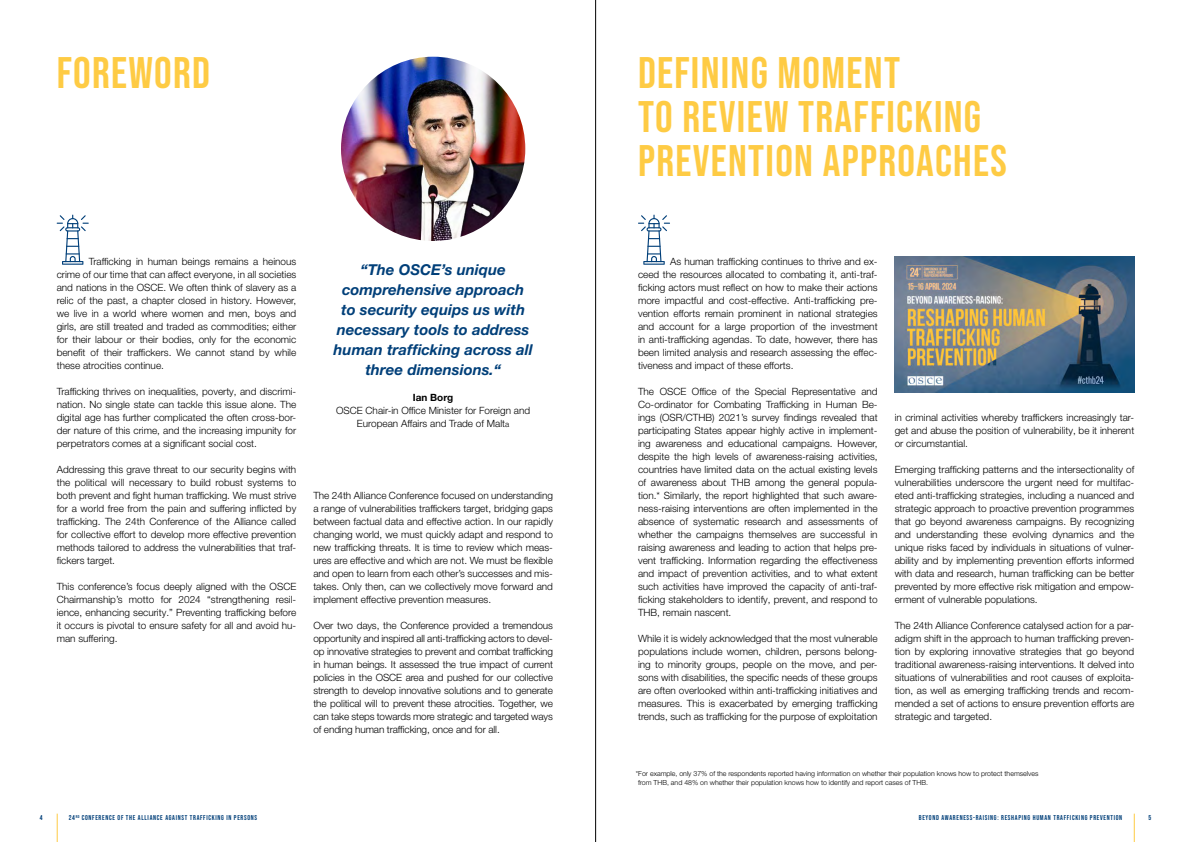
<style>
.page{position:relative;width:1191px;height:842px;background:#fff}
.page>*{position:absolute;margin:0;border:0;box-sizing:border-box;transform-origin:0 0}
.t1{font:44px/44px "Bebas Neue";letter-spacing:.03em;color:#fecb44}
.t2{font:italic 700 15px/20px "Helvetica Neue LT Pro";color:#003f79;text-align:center}
.t3{font:300 10px/13px "Helvetica Neue LT Pro";color:#000;text-align:justify}
.t4{font:700 10px "Helvetica Neue LT Pro";color:#000}
.t5{font:300 7px/9px "Helvetica Neue LT Pro";color:#000}
.t6{font:7px "Bebas Neue";letter-spacing:.1em;color:#003f79}
.s1{font-size:8px}
</style>
<div class="page">
<svg style="left:1133px;top:814px;width:1px;height:28px"></svg>
<svg style="left:57px;top:814px;width:1px;height:28px"></svg>
<svg style="left:638px;top:215px;width:32px;height:50px"></svg>
<img style="left:894px;top:257px;width:240px;height:136px">
<svg style="left:57px;top:215px;width:32px;height:50px"></svg>
<img style="left:341px;top:57px;width:184px;height:184px;border-radius:92px">
<hr style="left:595px;top:0;width:1px;height:842px;background:#000">
<h1 class="t1" style="left:57px;top:50px;width:155px">FOREWORD</h1>
<p class="t3" style="left:57px;top:254px;width:241px;text-indent:32px">Trafficking in human beings remains a heinous crime of our time that can affect everyone, in all societies and nations in the OSCE. We often think of slavery as a relic of the past, a chapter closed in history. However, we live in a world where women and men, boys and girls, are still treated and traded as commodities; either for their labour or their bodies, only for the economic benefit of their traffickers. We cannot stand by while these atrocities continue.</p>
<p class="t3" style="left:57px;top:384px;width:241px">Trafficking thrives on inequalities, poverty, and discrimi&shy;nation. No single state can tackle this issue alone. The digital age has further complicated the often cross-bor&shy;der nature of this crime, and the increasing impunity for perpetrators comes at a significant social cost.</p>
<p class="t3" style="left:57px;top:462px;width:241px">Addressing this grave threat to our security begins with the political will necessary to build robust systems to both prevent and fight human trafficking. We must strive for a world free from the pain and suffering inflicted by trafficking. The 24th Conference of the Alliance called for collective effort to develop more effective prevention methods tailored to address the vulnerabilities that traf&shy;fickers target.</p>
<p class="t3" style="left:57px;top:579px;width:241px">This conference’s focus deeply aligned with the OSCE Chairmanship’s motto for 2024 “strengthening resil&shy;ience, enhancing security.” Preventing trafficking before it occurs is pivotal to ensure safety for all and avoid hu&shy;man suffering.</p>
<h2 class="t2" style="left:334px;top:260px;width:200px">“The OSCE’s unique comprehensive approach to security equips us with necessary tools to address human trafficking across all three dimensions.“</h2>
<p class="t4" style="left:413px;top:392px;width:42px">Ian Borg</p>
<p class="t3" style="left:336px;top:404px;width:195px;text-align:center">OSCE Chair-in Office Minister for Foreign and<br>European Affairs and Trade of Malt<span class="s1">a</span></p>
<p class="t3" style="left:313px;top:488px;width:241px">The 24th Alliance Conference focused on understanding a range of vulnerabilities traffickers target, bridging gaps between factual data and effective action. In our rapidly changing world, we must quickly adapt and respond to new trafficking threats. It is time to review which meas&shy;ures are effective and which are not. We must be flexible and open to learn from each other’s successes and mis&shy;takes. Only then, can we collectively move forward and implement effective prevention measures.</p>
<p class="t3" style="left:313px;top:618px;width:241px">Over two days, the Conference provided a tremendous opportunity and inspired all anti-trafficking actors to devel&shy;op innovative strategies to prevent and combat trafficking in human beings. It assessed the true impact of current policies in the OSCE area and pushed for our collective strength to develop innovative solutions and to generate the political will to prevent these atrocities. Together, we can take steps towards more strategic and targeted ways of ending human trafficking, once and for all.</p>
<h1 class="t1" style="left:638px;top:50px;width:370px">DEFINING MOMENT<br>TO REVIEW TRAFFICKING<br>PREVENTION APPROACHES</h1>
<p class="t3" style="left:638px;top:254px;width:241px;text-indent:32px">As human trafficking continues to thrive and ex&shy;ceed the resources allocated to combating it, anti-traf&shy;ficking actors must reflect on how to make their actions more impactful and cost-effective. Anti-trafficking pre&shy;vention efforts remain prominent in national strategies and account for a large proportion of the investment in anti-trafficking agendas. To date, however, there has been limited analysis and research assessing the effec&shy;tiveness and impact of these efforts.</p>
<p class="t3" style="left:638px;top:384px;width:241px">The OSCE Office of the Special Representative and Co-ordinator for Combating Trafficking in Human Be&shy;ings (OSR/CTHB) 2021’s survey findings revealed that participating States appear highly active in implement&shy;ing awareness and educational campaigns. However, despite the high levels of awareness-raising activities, countries have limited data on the actual existing levels of awareness about THB among the general popula&shy;tion.* Similarly, the report highlighted that such aware&shy;ness-raising interventions are often implemented in the absence of systematic research and assessments of whether the campaigns themselves are successful in raising awareness and leading to action that helps pre&shy;vent trafficking. Information regarding the effectiveness and impact of prevention activities, and to what extent such activities have improved the capacity of anti-traf&shy;ficking stakeholders to identify, prevent, and respond to THB, remain nascent.</p>
<p class="t3" style="left:638px;top:631px;width:241px">While it is widely acknowledged that the most vulnerable populations include women, children, persons belong&shy;ing to minority groups, people on the move, and per&shy;sons with disabilities, the specific needs of these groups are often overlooked within anti-trafficking initiatives and measures. This is exacerbated by emerging trafficking trends, such as trafficking for the purpose of exploitation</p>
<p class="t3" style="left:894px;top:410px;width:241px">in criminal activities whereby traffickers increasingly tar&shy;get and abuse the position of vulnerability, be it inherent or circumstantial.</p>
<p class="t3" style="left:894px;top:462px;width:241px">Emerging trafficking patterns and the intersectionality of vulnerabilities underscore the urgent need for multifac&shy;eted anti-trafficking strategies, including a nuanced and strategic approach to proactive prevention programmes that go beyond awareness campaigns. By recognizing and understanding these evolving dynamics and the unique risks faced by individuals in situations of vulner&shy;ability and by implementing prevention efforts informed with data and research, human trafficking can be better prevented by more effective risk mitigation and empow&shy;erment of vulnerable populations.</p>
<p class="t3" style="left:894px;top:618px;width:241px">The 24th Alliance Conference catalysed action for a par&shy;adigm shift in the approach to human trafficking preven&shy;tion by exploring innovative strategies that go beyond traditional awareness-raising interventions. It delved into situations of vulnerabilities and root causes of exploita&shy;tion, as well as emerging trafficking trends and recom&shy;mended a set of actions to ensure prevention efforts are strategic and targeted.</p>
<p class="t5" style="left:638px;top:769px;width:402px;text-indent:-2px">*For example, only 37% of the respondents reported having information on whether their population knows how to protect themselves from THB, and 48% on whether their population knows how to identify and report cases of THB.</p>
<p class="t6" style="left:40px;top:813px;width:4px">4</p>
<p class="t6" style="left:69px;top:813px;width:190px">24<sup>RD</sup> CONFERENCE OF THE ALLIANCE AGAINST TRAFFICKING IN PERSONS</p>
<p class="t6" style="left:918px;top:813px;width:205px">BEYOND AWARENESS-RAISING: RESHAPING HUMAN TRAFFICKING PREVENTION</p>
<p class="t6" style="left:1148px;top:813px;width:4px">5</p>
</div>
